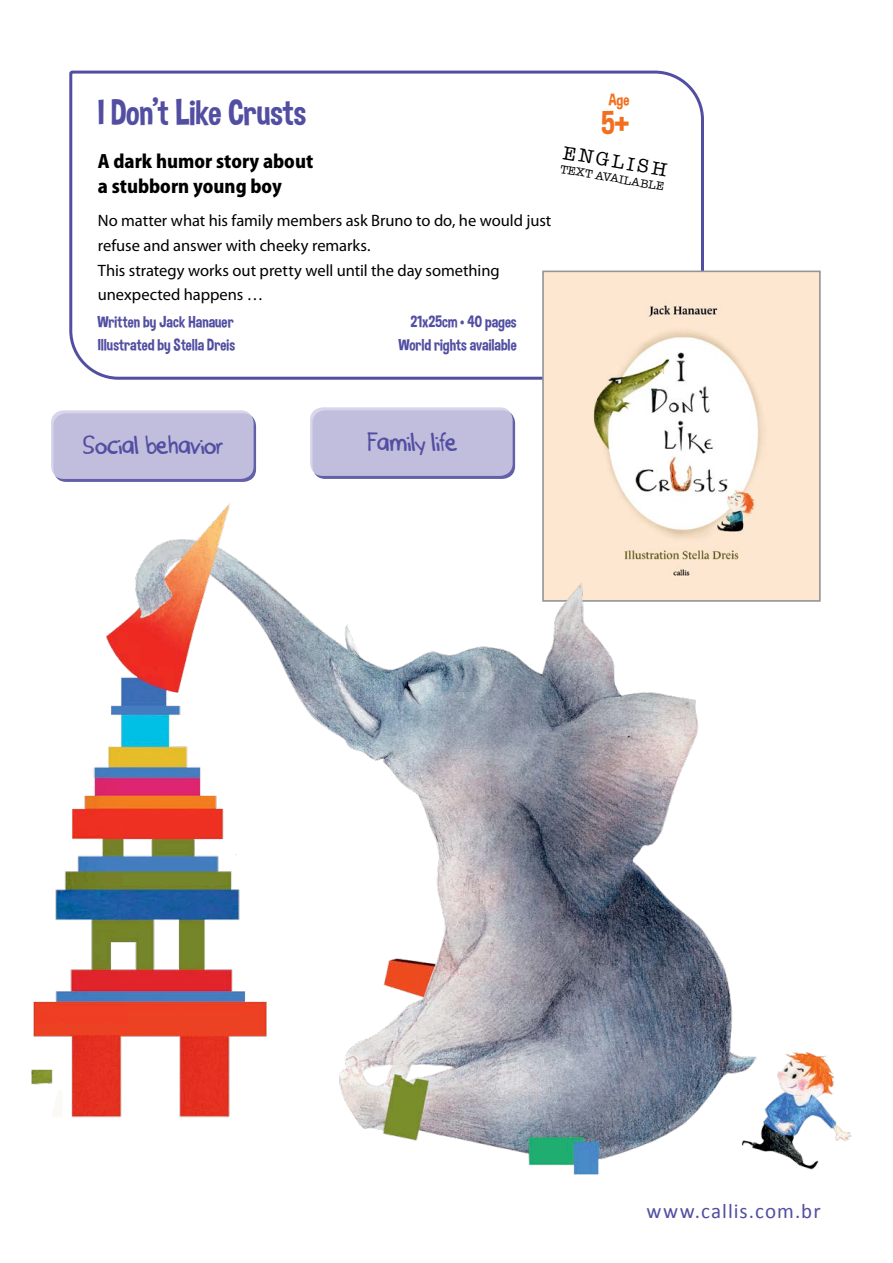
<style>
.page{position:relative;width:893px;height:1263px;background:#fff}
.page>*{position:absolute;margin:0;border:0;box-sizing:border-box;transform-origin:0 0}
.t1{font:36px "Dimbo";letter-spacing:-.005em;color:#524ea1}
.t2{font:33px "Dimbo";color:#f26f20}
.t3{font:21px "Calibri";letter-spacing:.05em;color:#524ea1}
.t4{font:21px "Denne Marker";letter-spacing:-.005em;color:#524ea1}
.t5{font:21px "Denne Marker";letter-spacing:-.03em;color:#524ea1}
.t6{font:19.5px "American Typewriter";color:#000}
.t7{font:800 18px/25.2px "Koz Go Pro";color:#000}
.t8{font:16.5px/24.6px "Myriad Pro";color:#000}
.t9{font:16.5px "Dimbo";color:#524ea1}
.t10{font:16.5px "Dimbo";color:#f26f20}
.t11{font:12px "American Typewriter";color:#000}
</style>
<div class="page">
<div style="left:53px;top:413px;width:203px;height:69px;background:#6360aa;border-radius:13px"></div>
<div style="left:312px;top:410px;width:203px;height:69px;background:#6360aa;border-radius:13px"></div>
<div style="left:51px;top:410px;width:203px;height:69px;background:#c0bddd;border-radius:13px"></div>
<div style="left:310px;top:407px;width:203px;height:69px;background:#c0bddd;border-radius:13px"></div>
<svg style="left:69px;top:70px;width:638px;height:310px"></svg>
<img style="left:545px;top:274px;width:273px;height:221px">
<div style="left:542px;top:271px;width:279px;height:331px;border:2px solid #939598"></div>
<img style="left:31px;top:495px;width:821px;height:680px">
<h1 class="t1" style="left:98px;top:91px;width:210px">I Don’t Like Crusts</h1>
<p class="t7" style="left:98px;top:150px;width:217px">A dark humor story about a stubborn young boy</p>
<p class="t8" style="left:98px;top:209px;width:455px">No matter what his family members ask Bruno to do, he would just refuse and answer with cheeky remarks.<br>This strategy works out pretty well until the day something unexpected happens …</p>
<p class="t9" style="left:98px;top:312px;width:137px">Written by Jack Hanauer</p>
<p class="t9" style="left:410px;top:312px;width:108px">21x25cm • 40 pages</p>
<p class="t9" style="left:98px;top:335px;width:139px">Illustrated by Stella Dreis</p>
<p class="t9" style="left:399px;top:335px;width:119px">World rights available</p>
<p class="t10" style="left:609px;top:90px;width:22px">Age</p>
<h2 class="t2" style="left:601px;top:104px;width:29px">5+</h2>
<p class="t6" style="left:566px;top:137px;width:107px;rotate:10deg">english</p>
<p class="t11" style="left:562px;top:160px;width:107px;rotate:10deg">text available</p>
<p class="t4" style="left:81px;top:430px;width:143px">Social behavior</p>
<p class="t5" style="left:366px;top:427px;width:93px">Family life</p>
<p class="t3" style="left:647px;top:1197px;width:176px">www.callis.com.br</p>
</div>
